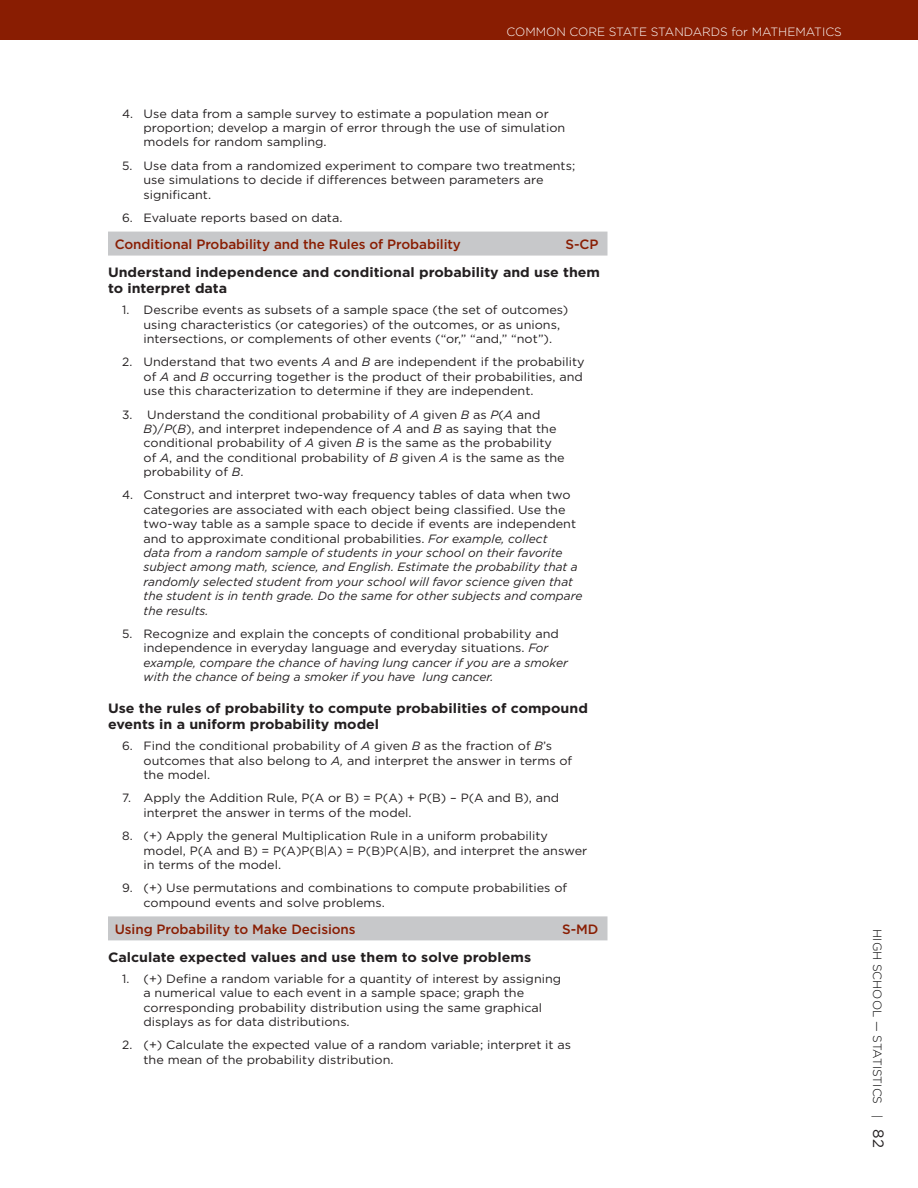
<style>
.page{position:relative;width:918px;height:1188px;background:#fff}
.page>*{position:absolute;margin:0;border:0;box-sizing:border-box;transform-origin:0 0}
.t1{font:700 13.5px/16.2px "Gotham";color:#231f20;scale:1.05 1}
.t2{font:500 13.5px "Gotham";letter-spacing:-.005em;color:#891d02}
.t3{font:12px/14.4px "Gotham";color:#231f20}
.t4{font:italic 12px/14.4px "Gotham";color:#231f20}
.t5{font:300 12px "Gotham";color:#fff}
.t6{font:300 12px "Gotham";color:#000}
.s1{font-style:italic}
.s2{font-style:normal}
.s3{font-weight:400;font-size:15px;color:#231f20}
</style>
<div class="page">
<div style="left:0;top:0;width:918px;height:40px;background:#891d02"></div>
<div style="left:108px;top:232px;width:500px;height:24px;background:#c7c8ca"></div>
<div style="left:108px;top:916px;width:500px;height:24px;background:#c7c8ca"></div>
<p class="t5" style="left:507px;top:24px;width:255px">COMMON CORE STATE STANDARDS FOR MAT</p>
<p class="t5" style="left:778px;top:24px;width:19px">HEMAT</p>
<p class="t5" style="left:822px;top:24px;width:21px">ICS</p>
<p class="t3" style="left:144px;top:106px;width:423px;text-indent:-21px">4. Use data from a sample survey to estimate a population mean or proportion; develop a margin of error through the use of simulation models for random sampling.</p>
<p class="t3" style="left:144px;top:158px;width:433px;text-indent:-21px">5. Use data from a randomized experiment to compare two treatments; use simulations to decide if differences between parameters are significant.</p>
<p class="t3" style="left:122px;top:210px;width:222px">6. Evaluate reports based on data.</p>
<p class="t2" style="left:115px;top:235px;width:348px">Conditional Probability and the Rules of Probability</p>
<p class="t2" style="left:566px;top:235px;width:34px">S-CP</p>
<p class="t1" style="left:108px;top:264px;width:470px">Understand independence and conditional probability and use them to interpret data</p>
<p class="t3" style="left:144px;top:303px;width:426px;text-indent:-21px">1. Describe events as subsets of a sample space (the set of outcomes) using characteristics (or categories) of the outcomes, or as unions, intersections, or complements of other events (“or,” “and,” “not”).</p>
<p class="t3" style="left:144px;top:355px;width:443px;text-indent:-21px">2. Understand that two events <span class="s1">A</span> and <span class="s1">B</span> are independent if the probability of <span class="s1">A</span> and <span class="s1">B</span> occurring together is the product of their probabilities, and use this characterization to determine if they are independent.</p>
<p class="t3" style="left:144px;top:407px;width:423px;text-indent:-21px">3. Understand the conditional probability of <span class="s1">A</span> given <span class="s1">B</span> as <span class="s1">P</span>(<span class="s1">A</span> and <span class="s1">B</span>)/<span class="s1">P</span>(<span class="s1">B</span>), and interpret independence of <span class="s1">A</span> and <span class="s1">B</span> as saying that the conditional probability of <span class="s1">A</span> given <span class="s1">B</span> is the same as the probability of <span class="s1">A</span>, and the conditional probability of <span class="s1">B</span> given <span class="s1">A</span> is the same as the probability of <span class="s1">B</span>.</p>
<p class="t4" style="left:144px;top:488px;width:440px;text-indent:-21px"><span class="s2">4. Construct and interpret two-way frequency tables of data when two categories are associated with each object being classified. Use the two-way table as a sample space to decide if events are independent and to approximate conditional probabilities.</span> For example, collect<br>data from a random sample of students in your school on their favorite subject among math, science, and English. Estimate the probability that a randomly selected student from your school will favor science given that the student is in tenth grade. Do the same for other subjects and compare the results.</p>
<p class="t3" style="left:144px;top:626px;width:426px;text-indent:-21px">5. Recognize and explain the concepts of conditional probability and independence in everyday language and everyday situations. <span class="s1">For example, compare the chance of having lung cancer if you are a smoker with the chance of being a smoker if you have lung cancer.</span></p>
<p class="t1" style="left:108px;top:700px;width:459px">Use the rules of probability to compute probabilities of compound events in a uniform probability model</p>
<p class="t3" style="left:144px;top:739px;width:430px;text-indent:-21px">6. Find the conditional probability of <span class="s1">A</span> given <span class="s1">B</span> as the fraction of <span class="s1">B</span>’s outcomes that also belong to <span class="s1">A,</span> and interpret the answer in terms of the model.</p>
<p class="t3" style="left:144px;top:791px;width:417px;text-indent:-21px">7. Apply the Addition Rule, P(A or B) = P(A) + P(B) – P(A and B), and interpret the answer in terms of the model.</p>
<p class="t3" style="left:144px;top:828px;width:445px;text-indent:-21px">8. (+) Apply the general Multiplication Rule in a uniform probability model, P(A and B) = P(A)P(B|A) = P(B)P(A|B), and interpret the answer in terms of the model.</p>
<p class="t3" style="left:144px;top:881px;width:425px;text-indent:-21px">9. (+) Use permutations and combinations to compute probabilities of compound events and solve problems.</p>
<p class="t2" style="left:115px;top:920px;width:242px">Using Probability to Make Decisions</p>
<p class="t2" style="left:562px;top:920px;width:26px">S-MD</p>
<p class="t1" style="left:108px;top:949px;width:404px">Calculate expected values and use them to solve problems</p>
<p class="t3" style="left:144px;top:971px;width:419px;text-indent:-21px">1. (+) Define a random variable for a quantity of interest by assigning a numerical value to each event in a sample space; graph the corresponding probability distribution using the same graphical displays as for data distributions.</p>
<p class="t3" style="left:144px;top:1038px;width:429px;text-indent:-21px">2. (+) Calculate the expected value of a random variable; interpret it as the mean of the probability distribution.</p>
<p class="t6" style="left:885px;top:929px;width:220px;rotate:90deg">HIGH SCH OOL — STATISTICS | <span class="s3">82</span></p>
</div>
